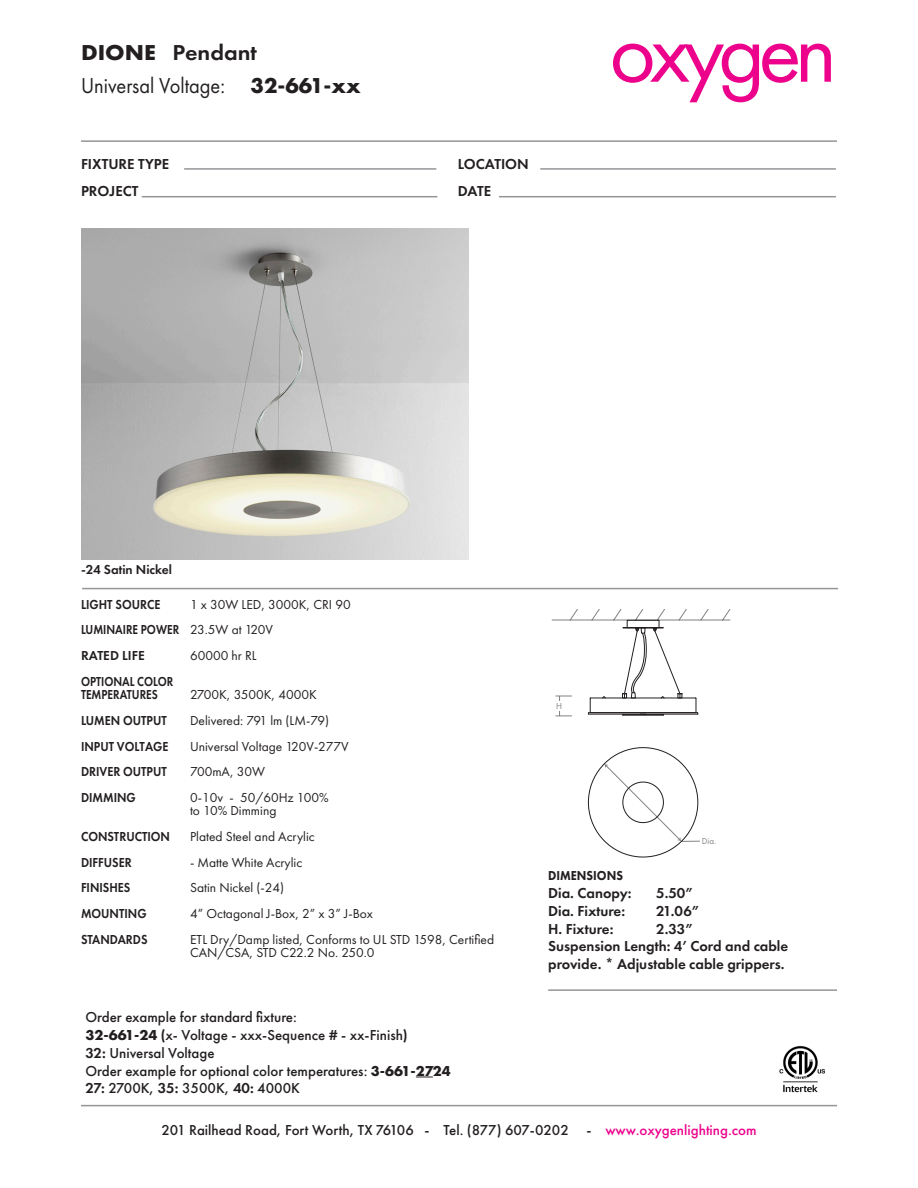
<style>
.page{position:relative;width:918px;height:1188px;background:#fff}
.page>*{position:absolute;margin:0;border:0;box-sizing:border-box;transform-origin:0 0}
.t1{font:89.7px "Futura PT";letter-spacing:-.075em;color:#ed028c}
.t2{font:22.35px "Futura PT";color:#231f20;scale:.91 1}
.t3{font:600 22.35px "Futura PT";color:#231f20;scale:1.07 1}
.t4{font:700 22.35px "Futura PT";color:#231f20}
.t5{font:500 15px "Futura PT";color:#231f20}
.t6{font:600 15px/18px "Futura PT";color:#231f20}
.t7{font:13.5px/12.9px "Futura PT";color:#231f20}
.t8{font:600 13.5px "Futura PT";color:#231f20;scale:.9 1}
.t9{font:600 13.5px "Futura PT";color:#231f20;scale:.84 1}
.t10{font:600 13.5px "Futura PT";color:#231f20}
.t11{font:800 13.5px "Futura PT";color:#231f20;scale:.9 1}
.t12{font:9px "Futura PT";color:#808285}
.s1{font-weight:700}
.s2{font-weight:600}
.s3{color:#ed028c}
</style>
<div class="page">
<hr style="left:81px;top:140px;width:756px;height:2px;background:#939598">
<hr style="left:82px;top:588px;width:756px;height:1px;background:#939598">
<img style="left:81px;top:229px;width:388px;height:330px">
<hr style="left:142px;top:196px;width:295px;height:1px;background:#939598">
<hr style="left:499px;top:196px;width:337px;height:1px;background:#939598">
<hr style="left:540px;top:168px;width:296px;height:2px;background:#939598">
<hr style="left:184px;top:168px;width:252px;height:2px;background:#939598">
<hr style="left:81px;top:1105px;width:756px;height:1px;background:#939598">
<img style="left:779px;top:1046px;width:46px;height:47px">
<hr style="left:548px;top:989px;width:289px;height:2px;background:#939598">
<svg style="left:588px;top:747px;width:112px;height:111px"></svg>
<svg style="left:552px;top:609px;width:179px;height:108px"></svg>
<svg style="left:416px;top:1077px;width:17px;height:1px"></svg>
<p class="t3" style="left:81px;top:39px;width:166px"><span class="s1">DIONE</span> Pendant</p>
<p class="t2" style="left:81px;top:72px;width:160px">Universal Voltage:</p>
<p class="t4" style="left:251px;top:71px;width:112px">32-661-xx</p>
<p class="t6" style="left:81px;top:155px;width:90px">FIXTURE TYPE</p>
<p class="t6" style="left:458px;top:155px;width:72px">LOCATION</p>
<p class="t6" style="left:81px;top:182px;width:59px">PROJECT</p>
<p class="t6" style="left:458px;top:182px;width:35px">DATE</p>
<p class="t1" style="left:609px;top:-1px;width:229px">oxygen</p>
<p class="t10" style="left:81px;top:561px;width:93px">-24 Satin Nickel</p>
<p class="t8" style="left:81px;top:596px;width:90px">LIGHT SOURCE</p>
<p class="t9" style="left:81px;top:621px;width:119px">LUMINAIRE POWER</p>
<p class="t10" style="left:81px;top:647px;width:65px">RATED LIFE</p>
<p class="t9" style="left:81px;top:673px;width:112px">OPTIONAL COLOR</p>
<p class="t9" style="left:81px;top:686px;width:93px">TEMPERATURES</p>
<p class="t8" style="left:81px;top:712px;width:97px">LUMEN OUTPUT</p>
<p class="t8" style="left:81px;top:738px;width:99px">INPUT VOLTAGE</p>
<p class="t8" style="left:81px;top:763px;width:97px">DRIVER OUTPUT</p>
<p class="t8" style="left:81px;top:789px;width:62px">DIMMING</p>
<p class="t8" style="left:81px;top:828px;width:100px">CONSTRUCTION</p>
<p class="t8" style="left:81px;top:854px;width:58px">DIFFUSER</p>
<p class="t8" style="left:81px;top:879px;width:56px">FINISHES</p>
<p class="t8" style="left:81px;top:905px;width:74px">MOUNTING</p>
<p class="t8" style="left:81px;top:931px;width:75px">STANDARDS</p>
<p class="t7" style="left:190px;top:598px;width:162px">1 x 30W LED, 3000K, CRI 90</p>
<p class="t7" style="left:190px;top:623px;width:84px">23.5W at 120V</p>
<p class="t7" style="left:190px;top:649px;width:68px">60000 hr RL</p>
<p class="t7" style="left:190px;top:688px;width:128px">2700K, 3500K, 4000K</p>
<p class="t7" style="left:190px;top:714px;width:140px">Delivered: 791 lm (LM-79)</p>
<p class="t7" style="left:190px;top:740px;width:160px">Universal Voltage 120V-277V</p>
<p class="t7" style="left:190px;top:765px;width:77px">700mA, 30W</p>
<p class="t7" style="left:190px;top:791px;width:140px">0-10v - 50/60Hz 100%</p>
<p class="t7" style="left:190px;top:804px;width:88px">to 10% Dimming</p>
<p class="t7" style="left:190px;top:830px;width:126px">Plated Steel and Acrylic</p>
<p class="t7" style="left:190px;top:856px;width:114px">- Matte White Acrylic</p>
<p class="t7" style="left:190px;top:881px;width:96px">Satin Nickel (-24)</p>
<p class="t7" style="left:190px;top:907px;width:184px">4” Octagonal J-Box, 2” x 3” J-Box</p>
<p class="t7" style="left:190px;top:933px;width:306px">ETL Dry/Damp listed, Conforms to UL STD 1598, Certified<br>CAN/CSA, STD C22.2 No. 250.0</p>
<p class="t5" style="left:86px;top:1008px;width:213px">Order example for standard fixture:</p>
<p class="t5" style="left:86px;top:1026px;width:324px"><span class="s1">32-661-24</span> <span class="s2">(</span>x- Voltage - xxx-Sequence # - xx-Finish<span class="s2">)</span></p>
<p class="t5" style="left:86px;top:1044px;width:131px"><span class="s2">32:</span> Universal Voltage</p>
<p class="t5" style="left:86px;top:1061px;width:367px">Order example for optional color temperatures: <span class="s1">3-661-2724</span></p>
<p class="t5" style="left:86px;top:1079px;width:216px"><span class="s2">27:</span> 2700K, <span class="s2">35:</span> 3500K, <span class="s2">40:</span> 4000K</p>
<p class="t12" style="left:556px;top:701px;width:7px">H</p>
<p class="t12" style="left:702px;top:836px;width:16px">Dia.</p>
<p class="t11" style="left:548px;top:867px;width:85px">DIMENSIONS</p>
<p class="t6" style="left:548px;top:883px;width:85px">Dia. Canopy:</p>
<p class="t6" style="left:656px;top:883px;width:38px">5.50”</p>
<p class="t6" style="left:548px;top:901px;width:78px">Dia. Fixture:</p>
<p class="t6" style="left:656px;top:901px;width:44px">21.06”</p>
<p class="t6" style="left:548px;top:919px;width:67px">H. Fixture:</p>
<p class="t6" style="left:656px;top:919px;width:38px">2.33”</p>
<p class="t6" style="left:548px;top:937px;width:242px">Suspension Length: 4’ Cord and cable provide. * Adjustable cable grippers.</p>
<p class="t5" style="left:161px;top:1121px;width:597px">201 Railhead Road, Fort Worth, TX 76106 - Tel. (877) 607-0202 - <span class="s3">www.oxygenlighting.com</span></p>
</div>
